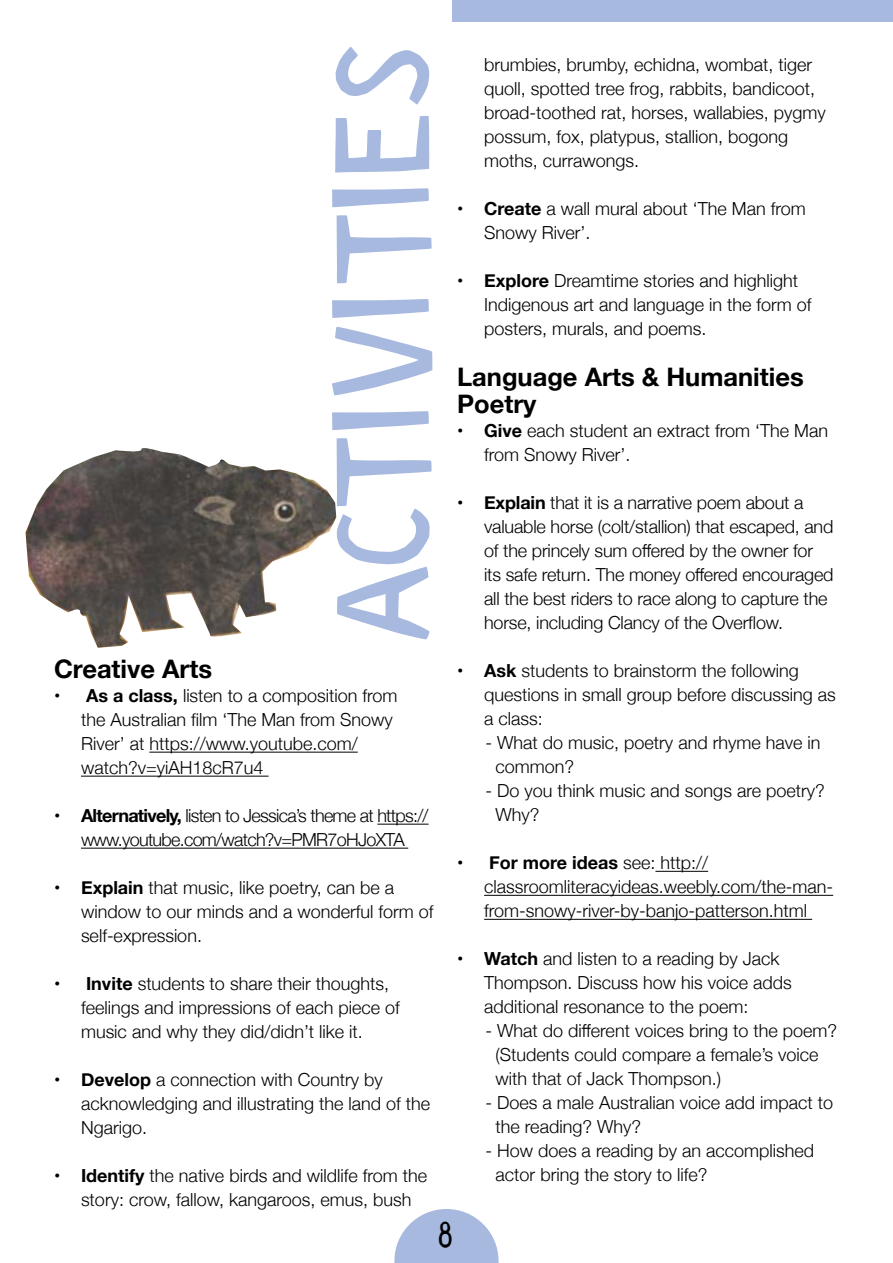
<style>
.page{position:relative;width:893px;height:1263px;background:#fff}
.page>*{position:absolute;margin:0;border:0;box-sizing:border-box;transform-origin:0 0}
.t1{font:126.3px "Paper Cuts";letter-spacing:-.03em;color:#a7b9de;scale:1.13 1}
.t2{font:33.75px "Paper Cuts";color:#000;scale:1.13 1}
.t3{font:700 25.5px/27px "Helvetica Neue";color:#000}
.t4{font:300 18px/24px "Helvetica Neue";color:#000}
.t5{font:300 18px/24px "Helvetica Neue";letter-spacing:-.04em;color:#000;text-align:center}
.s1{font-weight:700}
</style>
<div class="page">
<svg style="left:394px;top:1209px;width:105px;height:54px"></svg>
<div style="left:453px;top:0;width:440px;height:21px;background:#a7b9de"></div>
<hr style="left:149px;top:752px;width:209px;height:1px;background:#000">
<hr style="left:81px;top:776px;width:188px;height:1px;background:#000">
<hr style="left:377px;top:824px;width:52px;height:1px;background:#000">
<hr style="left:81px;top:848px;width:327px;height:1px;background:#000">
<hr style="left:655px;top:871px;width:53px;height:1px;background:#000">
<hr style="left:484px;top:895px;width:349px;height:1px;background:#000">
<hr style="left:484px;top:919px;width:328px;height:1px;background:#000">
<img style="left:26px;top:448px;width:310px;height:200px">
<h1 class="t1" style="left:310px;top:648px;width:539px;rotate:-90deg">ACTIVITIES</h1>
<p class="t4" style="left:484px;top:52px;width:343px">brumbies, brumby, echidna, wombat, tiger quoll, spotted tree frog, rabbits, bandicoot, broad-toothed rat, horses, wallabies, pygmy possum, fox, platypus, stallion, bogong moths, currawongs.</p>
<p class="t4" style="left:484px;top:196px;width:323px;text-indent:-27px"><span class="s1">• Create</span> a wall mural about ‘The Man from<br>Snowy River’.</p>
<p class="t4" style="left:484px;top:268px;width:329px;text-indent:-27px"><span class="s1">• Explore</span> Dreamtime stories and highlight<br>Indigenous art and language in the form of posters, murals, and poems.</p>
<h3 class="t3" style="left:457px;top:364px;width:348px">Language Arts &amp; Humanities<br>Poetry</h3>
<p class="t4" style="left:484px;top:418px;width:345px;text-indent:-27px"><span class="s1">• Give</span> each student an extract from ‘The Man from Snowy River’.</p>
<p class="t4" style="left:484px;top:490px;width:351px;text-indent:-27px"><span class="s1">• Explain</span> that it is a narrative poem about a valuable horse (colt/stallion) that escaped, and of the princely sum offered by the owner for its safe return. The money offered encouraged all the best riders to race along to capture the horse, including Clancy of the Overflow.</p>
<p class="t4" style="left:484px;top:658px;width:353px;text-indent:-27px"><span class="s1">• Ask</span> students to brainstorm the following questions in small group before discussing as a class:</p>
<p class="t4" style="left:496px;top:730px;width:326px;text-indent:-10px">- What do music, poetry and rhyme have in common?</p>
<p class="t4" style="left:496px;top:778px;width:331px;text-indent:-10px">- Do you think music and songs are poetry?<br>Why?</p>
<p class="t4" style="left:484px;top:850px;width:351px;text-indent:-27px"><span class="s1">• For more ideas</span> see: http:// classroomliteracyideas.weebly.com/the-man&shy;from-snowy-river-by-banjo-patterson.html</p>
<p class="t4" style="left:484px;top:946px;width:309px;text-indent:-27px"><span class="s1">• Watch</span> and listen to a reading by Jack<br>Thompson. Discuss how his voice adds additional resonance to the poem:</p>
<p class="t4" style="left:496px;top:1018px;width:343px;text-indent:-10px">- What do different voices bring to the poem? (Students could compare a female’s voice with that of Jack Thompson.)</p>
<p class="t4" style="left:496px;top:1090px;width:339px;text-indent:-10px">- Does a male Australian voice add impact to the reading? Why?</p>
<p class="t4" style="left:496px;top:1138px;width:320px;text-indent:-10px">- How does a reading by an accomplished actor bring the story to life?</p>
<h3 class="t3" style="left:54px;top:656px;width:160px">Creative Arts</h3>
<p class="t4" style="left:81px;top:683px;width:318px;text-indent:-27px"><span class="s1">• As a class,</span> listen to a composition from the Australian film ‘The Man from Snowy River’ at https://www.youtube.com/ watch?v=yiAH18cR7u4</p>
<p class="t5" style="left:54px;top:803px;width:376px"><span class="s1">• Alternatively,</span> listen to Jessica’s theme at https:// www.youtube.com/watch?v=PMR7oHJoXTA</p>
<p class="t4" style="left:81px;top:875px;width:354px;text-indent:-27px"><span class="s1">• Explain</span> that music, like poetry, can be a window to our minds and a wonderful form of self-expression.</p>
<p class="t4" style="left:81px;top:971px;width:320px;text-indent:-27px"><span class="s1">• Invite</span> students to share their thoughts, feelings and impressions of each piece of music and why they did/didn’t like it.</p>
<p class="t4" style="left:81px;top:1067px;width:351px;text-indent:-27px"><span class="s1">• Develop</span> a connection with Country by acknowledging and illustrating the land of the<br>Ngarigo.</p>
<p class="t4" style="left:81px;top:1162px;width:348px;text-indent:-27px"><span class="s1">• Identify</span> the native birds and wildlife from the story: crow, fallow, kangaroos, emus, bush</p>
<h2 class="t2" style="left:437px;top:1215px;width:16px">8</h2>
</div>
